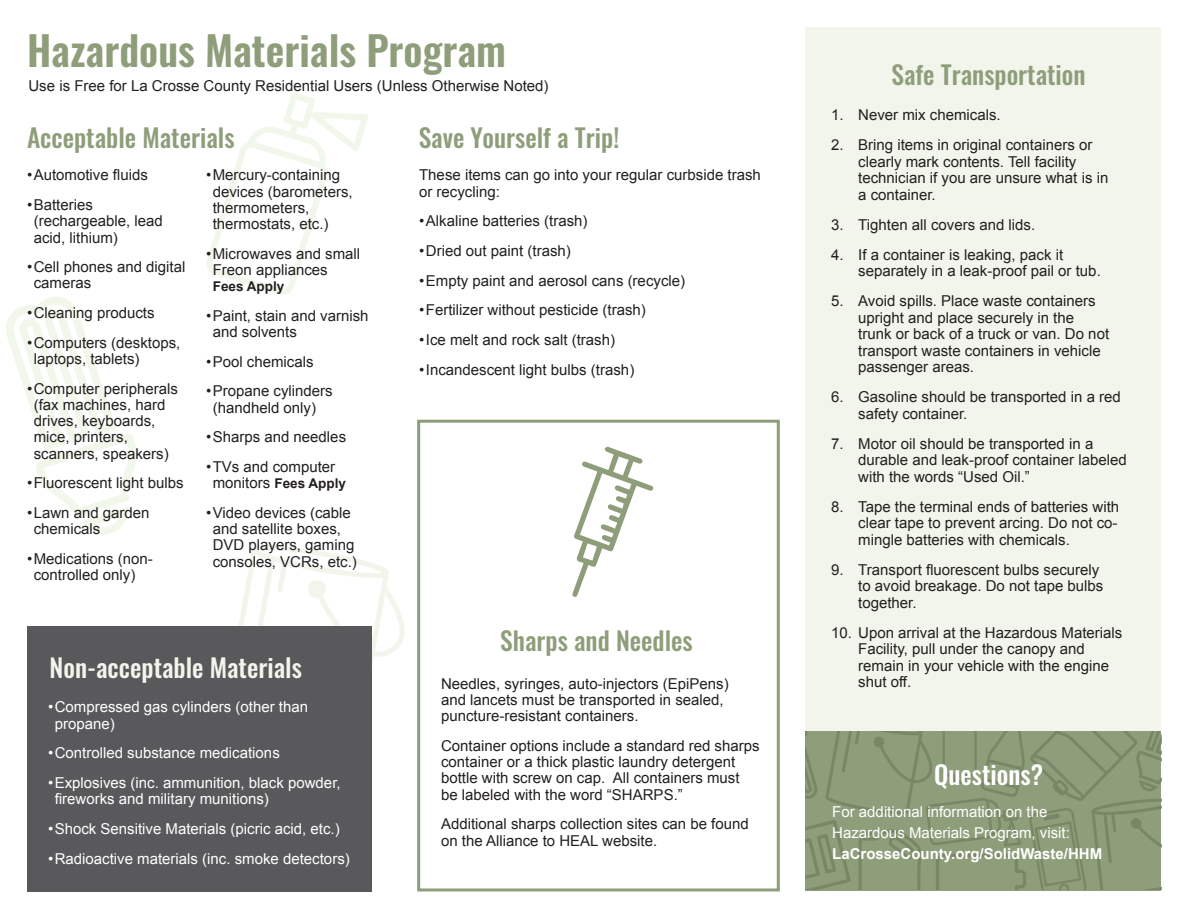
<style>
.page{position:relative;width:1188px;height:918px;background:#fff}
.page>*{position:absolute;margin:0;border:0;box-sizing:border-box;transform-origin:0 0}
.t1{font:600 40.5px "Oswald";color:#8e9e7a}
.t2{font:500 25.5px "Oswald";color:#8e9e7a}
.t3{font:500 25.5px "Oswald";color:#f2f5eb}
.t4{font:500 25.5px "Oswald";color:#fff}
.t5{font:15px/16.2px "Arial";color:#231f20}
.t6{font:15px/16.2px "Arial";color:#fff}
.t7{font:700 13.5px "Arial";color:#231f20}
.s1{font-weight:400;font-size:15px}
.s2{font-weight:700}
</style>
<div class="page">
<svg style="left:207px;top:93px;width:161px;height:202px"></svg>
<svg style="left:239px;top:545px;width:166px;height:120px"></svg>
<svg style="left:6px;top:297px;width:131px;height:237px"></svg>
<svg style="left:805px;top:730px;width:356px;height:160px;background:#8b9a77"></svg>
<div style="left:805px;top:27px;width:356px;height:703px;background:#f2f5eb"></div>
<div style="left:27px;top:626px;width:345px;height:266px;background:#59595b"></div>
<svg style="left:572px;top:447px;width:82px;height:150px"></svg>
<div style="left:417px;top:420px;width:363px;height:471px;border:3px solid #8e9e7a"></div>
<p class="t1" style="left:27px;top:29px;width:481px">Hazardous Materials Program</p>
<p class="t5" style="left:28px;top:78px;width:522px">Use is Free for La Crosse County Residential Users (Unless Otherwise Noted)</p>
<p class="t2" style="left:27px;top:124px;width:209px">Acceptable Materials</p>
<p class="t5" style="left:27px;top:167px;width:122px">•Automotive fluids</p>
<p class="t5" style="left:34px;top:197px;width:131px;text-indent:-7px">•Batteries (rechargeable, lead acid, lithium)</p>
<p class="t5" style="left:34px;top:259px;width:153px;text-indent:-7px">•Cell phones and digital cameras</p>
<p class="t5" style="left:27px;top:305px;width:129px">•Cleaning products</p>
<p class="t5" style="left:34px;top:335px;width:148px;text-indent:-7px">•Computers (desktops, laptops, tablets)</p>
<p class="t5" style="left:34px;top:381px;width:146px;text-indent:-7px">•Computer peripherals (fax machines, hard drives, keyboards, mice, printers, scanners, speakers)</p>
<p class="t5" style="left:27px;top:475px;width:158px">•Fluorescent light bulbs</p>
<p class="t5" style="left:34px;top:505px;width:117px;text-indent:-7px">•Lawn and garden chemicals</p>
<p class="t5" style="left:34px;top:551px;width:121px;text-indent:-7px">•Medications (non&shy;controlled only)</p>
<p class="t5" style="left:213px;top:167px;width:142px;text-indent:-7px">•Mercury-containing devices (barometers, thermometers, thermostats, etc.)</p>
<p class="t5" style="left:213px;top:246px;width:149px;text-indent:-7px">•Microwaves and small<br>Freon appliances</p>
<p class="t7" style="left:213px;top:277px;width:73px">Fees Apply</p>
<p class="t5" style="left:213px;top:308px;width:157px;text-indent:-7px">•Paint, stain and varnish and solvents</p>
<p class="t5" style="left:206px;top:354px;width:109px">•Pool chemicals</p>
<p class="t5" style="left:213px;top:383px;width:122px;text-indent:-7px">•Propane cylinders (handheld only)</p>
<p class="t5" style="left:206px;top:429px;width:142px">•Sharps and needles</p>
<p class="t5" style="left:206px;top:459px;width:131px">•TVs and computer</p>
<p class="t7" style="left:213px;top:475px;width:135px"><span class="s1">monitors</span> Fees Apply</p>
<p class="t5" style="left:213px;top:505px;width:146px;text-indent:-7px">•Video devices (cable and satellite boxes,<br>DVD players, gaming consoles, VCRs, etc.)</p>
<p class="t3" style="left:50px;top:655px;width:254px">Non-acceptable Materials</p>
<p class="t6" style="left:55px;top:699px;width:255px;text-indent:-7px">•Compressed gas cylinders (other than propane)</p>
<p class="t6" style="left:48px;top:745px;width:233px">•Controlled substance medications</p>
<p class="t6" style="left:55px;top:775px;width:287px;text-indent:-7px">•Explosives (inc. ammunition, black powder, fireworks and military munitions)</p>
<p class="t6" style="left:48px;top:821px;width:293px">•Shock Sensitive Materials (picric acid, etc.)</p>
<p class="t6" style="left:48px;top:850px;width:303px">•Radioactive materials (inc. smoke detectors)</p>
<p class="t2" style="left:419px;top:124px;width:202px">Save Yourself a Trip!</p>
<p class="t5" style="left:419px;top:167px;width:343px">These items can go into your regular curbside trash or recycling:</p>
<p class="t5" style="left:419px;top:213px;width:170px">•Alkaline batteries (trash)</p>
<p class="t5" style="left:419px;top:243px;width:153px">•Dried out paint (trash)</p>
<p class="t5" style="left:419px;top:273px;width:268px">•Empty paint and aerosol cans (recycle)</p>
<p class="t5" style="left:419px;top:302px;width:228px">•Fertilizer without pesticide (trash)</p>
<p class="t5" style="left:419px;top:332px;width:197px">•Ice melt and rock salt (trash)</p>
<p class="t5" style="left:419px;top:362px;width:217px">•Incandescent light bulbs (trash)</p>
<p class="t2" style="left:500px;top:627px;width:194px">Sharps and Needles</p>
<p class="t5" style="left:441px;top:676px;width:289px">Needles, syringes, auto-injectors (EpiPens) and lancets must be transported in sealed, puncture-resistant containers.</p>
<p class="t5" style="left:441px;top:738px;width:320px">Container options include a standard red sharps container or a thick plastic laundry detergent bottle with screw on cap. All containers must be labeled with the word “SHARPS.”</p>
<p class="t5" style="left:441px;top:816px;width:309px">Additional sharps collection sites can be found on the Alliance to HEAL website.</p>
<p class="t2" style="left:891px;top:61px;width:196px">Safe Transportation</p>
<p class="t5" style="left:831px;top:107px;width:171px">1. Never mix chemicals.</p>
<p class="t5" style="left:858px;top:137px;width:252px;text-indent:-27px">2. Bring items in original containers or clearly mark contents. Tell facility technician if you are unsure what is in a container.</p>
<p class="t5" style="left:831px;top:217px;width:206px">3. Tighten all covers and lids.</p>
<p class="t5" style="left:858px;top:246px;width:244px;text-indent:-27px">4. If a container is leaking, pack it separately in a leak-proof pail or tub.</p>
<p class="t5" style="left:858px;top:293px;width:252px;text-indent:-27px">5. Avoid spills. Place waste containers upright and place securely in the trunk or back of a truck or van. Do not transport waste containers in vehicle passenger areas.</p>
<p class="t5" style="left:858px;top:389px;width:264px;text-indent:-27px">6. Gasoline should be transported in a red safety container.</p>
<p class="t5" style="left:858px;top:435px;width:270px;text-indent:-27px">7. Motor oil should be transported in a durable and leak-proof container labeled with the words “Used Oil.”</p>
<p class="t5" style="left:858px;top:498px;width:262px;text-align:justify;text-indent:-27px">8. Tape the terminal ends of batteries with clear tape to prevent arcing. Do not co&shy;mingle batteries with chemicals.</p>
<p class="t5" style="left:858px;top:561px;width:247px;text-indent:-27px">9. Transport fluorescent bulbs securely to avoid breakage. Do not tape bulbs together.</p>
<p class="t5" style="left:858px;top:624px;width:266px;text-indent:-27px">10. Upon arrival at the Hazardous Materials<br>Facility, pull under the canopy and remain in your vehicle with the engine shut off.</p>
<p class="t4" style="left:934px;top:762px;width:111px">Questions?</p>
<p class="t6" style="left:832px;top:801px;width:272px;line-height:21px">For additional information on the<br>Hazardous Materials Program, visit:<br><span class="s2">LaCrosseCounty.org/SolidWaste/HHM</span></p>
</div>
